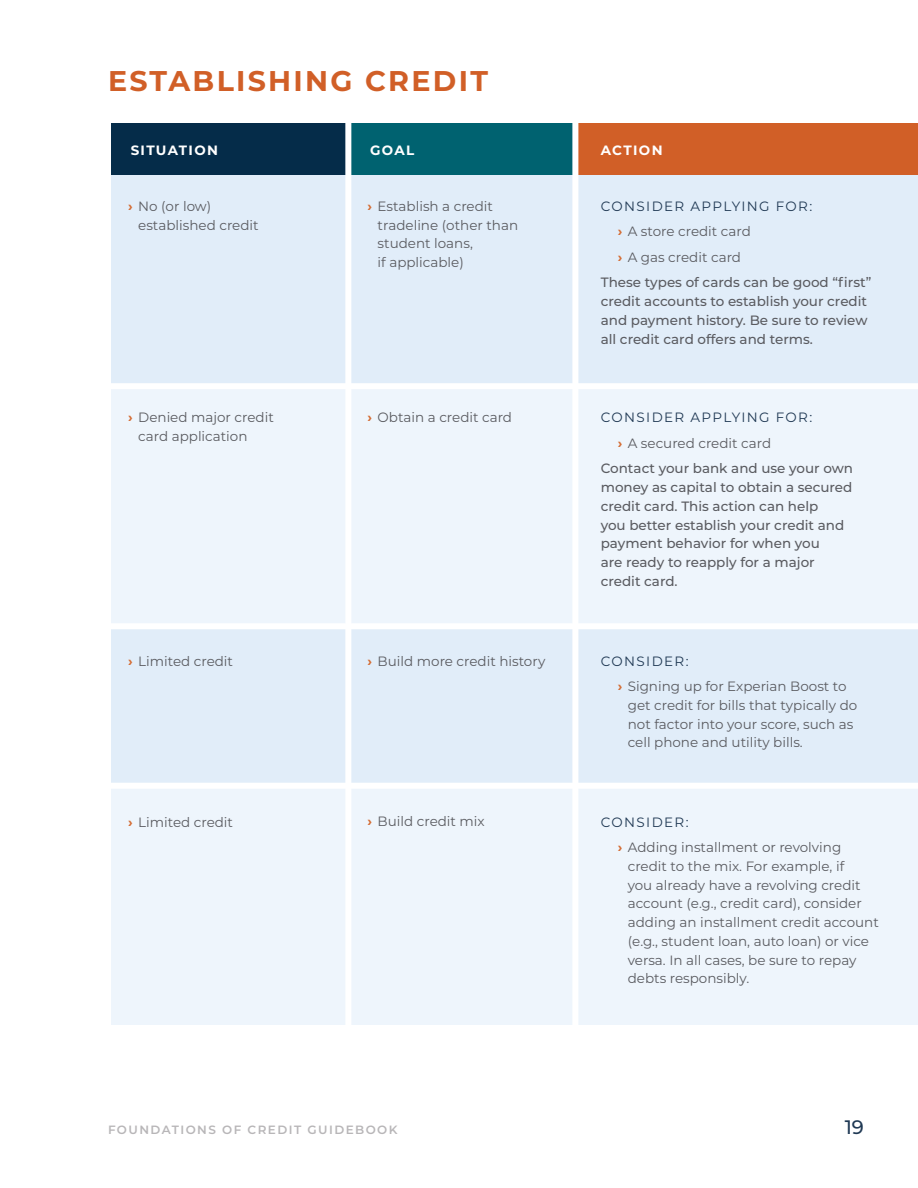
<style>
.page{position:relative;width:918px;height:1188px;background:#fff}
.page>*{position:absolute;margin:0;border:0;box-sizing:border-box;transform-origin:0 0}
.t1{font:700 28.5px "Montserrat";letter-spacing:.08em;color:#d15f27}
.t2{font:500 19.5px "Montserrat";color:#203954}
.t3{font:13.5px/18.8px "Montserrat";color:#5a5b60}
.t4{font:500 13.5px/18.8px "Montserrat";color:#5a5b60;text-align:justify}
.t5{font:13.5px "Montserrat";letter-spacing:.1em;color:#203954}
.t6{font:700 13.5px "Montserrat";letter-spacing:.1em;color:#fff}
.t7{font:600 12px "Montserrat";letter-spacing:.12em;color:#b8b6b8}
.s1{font-weight:700;color:#d46d35}
.s2{color:#203954}
</style>
<div class="page">
<div style="left:111px;top:175px;width:807px;height:210px;background:#e1edf9"></div>
<div style="left:111px;top:386px;width:807px;height:240px;background:#eef5fc"></div>
<div style="left:111px;top:626px;width:807px;height:160px;background:#e1edf9"></div>
<div style="left:111px;top:789px;width:807px;height:236px;background:#eef5fc"></div>
<div style="left:111px;top:123px;width:240px;height:52px;background:#052c49"></div>
<div style="left:349px;top:123px;width:226px;height:52px;background:#006270"></div>
<div style="left:578px;top:123px;width:340px;height:52px;background:#d15f27"></div>
<div style="left:345px;top:121px;width:6px;height:954px;background:#fff"></div>
<div style="left:572px;top:88px;width:6px;height:987px;background:#fff"></div>
<div style="left:94px;top:383px;width:824px;height:6px;background:#fff"></div>
<div style="left:94px;top:623px;width:824px;height:6px;background:#fff"></div>
<div style="left:94px;top:783px;width:824px;height:6px;background:#fff"></div>
<h1 class="t1" style="left:108px;top:60px;width:381px">ESTABLISHING CREDIT</h1>
<p class="t6" style="left:131px;top:141px;width:89px">SITUATION</p>
<p class="t6" style="left:370px;top:141px;width:46px">GOAL</p>
<p class="t6" style="left:601px;top:141px;width:63px">ACTION</p>
<p class="t3" style="left:138px;top:196px;width:122px;text-indent:-10px"><span class="s1">›</span> No (or low) established credit</p>
<p class="t3" style="left:378px;top:196px;width:142px;text-indent:-10px"><span class="s1">›</span> Establish a credit tradeline (other than student loans,<br>if applicable)</p>
<p class="t5" style="left:601px;top:197px;width:213px">CONSIDER APPLYING FOR:</p>
<p class="t3" style="left:618px;top:222px;width:135px"><span class="s1">›</span> A store credit card</p>
<p class="t3" style="left:618px;top:247px;width:125px"><span class="s1">›</span> A gas credit card</p>
<p class="t4" style="left:601px;top:273px;width:272px">These types of cards can be good “first”</p>
<p class="t4" style="left:601px;top:292px;width:268px">credit accounts to establish your credit and payment history. Be sure to review all credit card offers and terms.</p>
<p class="t3" style="left:138px;top:408px;width:137px;text-indent:-10px"><span class="s1">›</span> Denied major credit card application</p>
<p class="t3" style="left:368px;top:408px;width:146px"><span class="s1">›</span> Obtain a credit card</p>
<p class="t5" style="left:601px;top:408px;width:213px">CONSIDER APPLYING FOR:</p>
<p class="t3" style="left:618px;top:433px;width:155px"><span class="s1">›</span> A secured credit card</p>
<p class="t4" style="left:601px;top:459px;width:254px">Contact your bank and use your own</p>
<p class="t4" style="left:601px;top:478px;width:253px;text-align:left">money as capital to obtain a secured credit card. This action can help<br>you better establish your credit and payment behavior for when you<br>are ready to reapply for a major credit card.</p>
<p class="t3" style="left:128px;top:651px;width:106px"><span class="s1">›</span> Limited credit</p>
<p class="t3" style="left:368px;top:651px;width:179px"><span class="s1">›</span> Build more credit history</p>
<p class="t3" style="left:618px;top:648px;width:230px;line-height:25.5px;text-indent:-17px"><span class="s2">CONSIDER:<br></span><span class="s1">›</span> Signing up for Experian Boost to</p>
<p class="t3" style="left:628px;top:695px;width:231px">get credit for bills that typically do not factor into your score, such as cell phone and utility bills.</p>
<p class="t3" style="left:128px;top:812px;width:106px"><span class="s1">›</span> Limited credit</p>
<p class="t3" style="left:368px;top:812px;width:119px"><span class="s1">›</span> Build credit mix</p>
<p class="t3" style="left:618px;top:808px;width:225px;line-height:25.5px;text-indent:-17px"><span class="s2">CONSIDER:<br></span><span class="s1">›</span> Adding installment or revolving</p>
<p class="t3" style="left:628px;top:856px;width:253px">credit to the mix. For example, if<br>you already have a revolving credit account (e.g., credit card), consider adding an installment credit account (e.g., student loan, auto loan) or vice versa. In all cases, be sure to repay debts responsibly.</p>
<p class="t7" style="left:108px;top:1121px;width:291px">FOUNDATIONS OF CREDIT GUIDEBOOK</p>
<h2 class="t2" style="left:845px;top:1113px;width:21px">19</h2>
</div>
